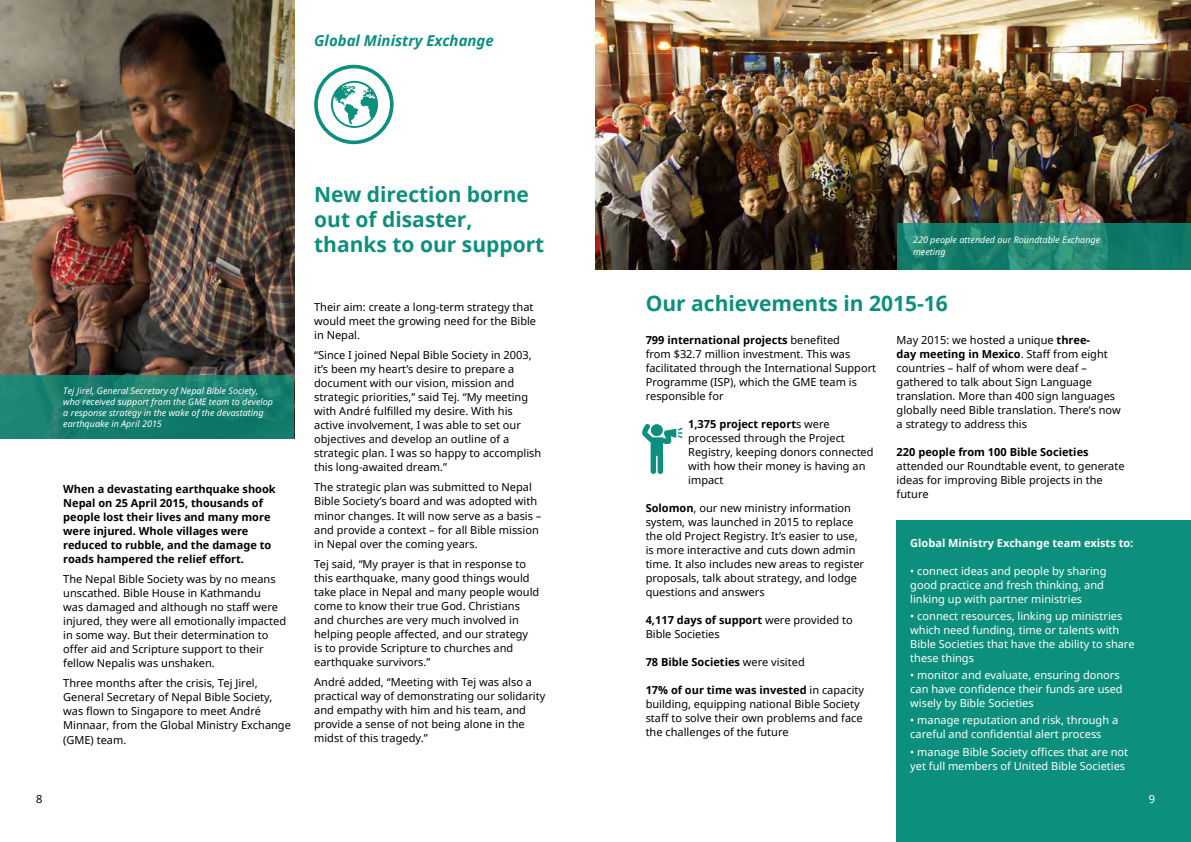
<style>
.page{position:relative;width:1191px;height:842px;background:#fff}
.page>*{position:absolute;margin:0;border:0;box-sizing:border-box;transform-origin:0 0}
.t1{font:700 21px/25px "Noto Sans";color:#0c907d}
.t2{font:italic 700 15px "Noto Sans";color:#0c907d}
.t3{font:11px/14px "Noto Sans";color:#000}
.t4{font:11px/14px "Noto Sans";color:#fff}
.t5{font:700 11px/14px "Noto Sans";color:#000}
.t6{font:700 11px "Noto Sans";color:#fff}
.t7{font:italic 9px/11px "Noto Sans";color:#fff}
.s1{font-weight:700}
.s2{font-weight:400}
</style>
<div class="page">
<img style="left:0;top:0;width:294px;height:376px">
<div style="left:896px;top:521px;width:295px;height:321px;background:#0c907d"></div>
<svg style="left:0;top:376px;width:294px;height:63px;background:#187e6d"></svg>
<img style="left:595px;top:0;width:596px;height:269px">
<svg style="left:896px;top:223px;width:295px;height:46px;background:#1b816e"></svg>
<svg style="left:314px;top:65px;width:79px;height:79px"></svg>
<svg style="left:642px;top:424px;width:40px;height:50px"></svg>
<h2 class="t2" style="left:314px;top:30px;width:181px">Global Ministry Exchange</h2>
<p class="t7" style="left:63px;top:385px;width:211px">Tej Jirel, General Secretary of Nepal Bible Society, who received support from the GME team to develop a response strategy in the wake of the devastating earthquake in April 2015</p>
<p class="t5" style="left:63px;top:482px;width:214px">When a devastating earthquake shook Nepal on 25 April 2015, thousands of people lost their lives and many more were injured. Whole villages were reduced to rubble, and the damage to roads hampered the relief effort.</p>
<p class="t3" style="left:63px;top:572px;width:224px">The Nepal Bible Society was by no means unscathed. Bible House in Kathmandu<br>was damaged and although no staff were injured, they were all emotionally impacted in some way. But their determination to offer aid and Scripture support to their fellow Nepalis was unshaken.</p>
<p class="t3" style="left:63px;top:676px;width:229px">Three months after the crisis, Tej Jirel, General Secretary of Nepal Bible Society, was flown to Singapore to meet André Minnaar, from the Global Ministry Exchange (GME) team.</p>
<h1 class="t1" style="left:314px;top:181px;width:232px">New direction borne out of disaster, thanks to our support</h1>
<p class="t3" style="left:314px;top:300px;width:223px">Their aim: create a long-term strategy that would meet the growing need for the Bible in Nepal.</p>
<p class="t3" style="left:314px;top:348px;width:228px">“Since I joined Nepal Bible Society in 2003, it’s been my heart’s desire to prepare a document with our vision, mission and strategic priorities,” said Tej. “My meeting with André fulfilled my desire. With his active involvement, I was able to set our objectives and develop an outline of a strategic plan. I was so happy to accomplish this long-awaited dream.”</p>
<p class="t3" style="left:314px;top:480px;width:229px">The strategic plan was submitted to Nepal Bible Society’s board and was adopted with minor changes. It will now serve as a basis – and provide a context – for all Bible mission in Nepal over the coming years.</p>
<p class="t3" style="left:314px;top:556px;width:227px">Tej said, “My prayer is that in response to this earthquake, many good things would take place in Nepal and many people would come to know their true God. Christians and churches are very much involved in helping people affected, and our strategy<br>is to provide Scripture to churches and earthquake survivors.”</p>
<p class="t3" style="left:314px;top:674px;width:233px">André added, “Meeting with Tej was also a practical way of demonstrating our solidarity and empathy with him and his team, and provide a sense of not being alone in the midst of this tragedy.”</p>
<p class="t7" style="left:913px;top:233px;width:189px;line-height:12px">220 people attended our Roundtable Exchange meeting</p>
<h1 class="t1" style="left:645px;top:290px;width:304px">Our achievements in 2015-16</h1>
<p class="t3" style="left:645px;top:332px;width:232px"><span class="s1">799 international projects</span> benefited<br>from $32.7 million investment. This was facilitated through the International Support Programme (ISP), which the GME team is responsible for</p>
<p class="t3" style="left:688px;top:416px;width:187px"><span class="s1">1,375 project report</span>s were processed through the Project<br>Registry, keeping donors connected with how their money is having an impact</p>
<p class="t3" style="left:645px;top:500px;width:220px"><span class="s1">Solomon</span>, our new ministry information system, was launched in 2015 to replace the old Project Registry. It’s easier to use, is more interactive and cuts down admin time. It also includes new areas to register proposals, talk about strategy, and lodge questions and answers</p>
<p class="t3" style="left:645px;top:612px;width:209px"><span class="s1">4,117 days of support</span> were provided to<br>Bible Societies</p>
<p class="t5" style="left:645px;top:654px;width:161px">78 Bible Societies <span class="s2">were visited</span></p>
<p class="t3" style="left:645px;top:682px;width:220px"><span class="s1">17% of our time was invested</span> in capacity building, equipping national Bible Society staff to solve their own problems and face the challenges of the future</p>
<p class="t3" style="left:896px;top:332px;width:226px">May 2015: we hosted a unique <span class="s1">three-<br>day meeting in Mexico</span>. Staff from eight countries – half of whom were deaf – gathered to talk about Sign Language translation. More than 400 sign languages globally need Bible translation. There’s now a strategy to address this</p>
<p class="t5" style="left:896px;top:444px;width:193px">220 people from 100 Bible Societies</p>
<p class="t3" style="left:896px;top:458px;width:229px">attended our Roundtable event, to generate ideas for improving Bible projects in the future</p>
<p class="t6" style="left:910px;top:535px;width:225px">Global Ministry Exchange team exists to:</p>
<p class="t4" style="left:910px;top:563px;width:198px">• connect ideas and people by sharing good practice and fresh thinking, and linking up with partner ministries</p>
<p class="t4" style="left:910px;top:608px;width:226px">• connect resources, linking up ministries which need funding, time or talents with Bible Societies that have the ability to share these things</p>
<p class="t4" style="left:910px;top:667px;width:214px">• monitor and evaluate, ensuring donors can have confidence their funds are used wisely by Bible Societies</p>
<p class="t4" style="left:910px;top:712px;width:209px">• manage reputation and risk, through a careful and confidential alert process</p>
<p class="t4" style="left:910px;top:744px;width:219px">• manage Bible Society offices that are not yet full members of United Bible Societies</p>
<p class="t3" style="left:36px;top:792px;width:8px">8</p>
<p class="t4" style="left:1148px;top:792px;width:8px">9</p>
</div>
